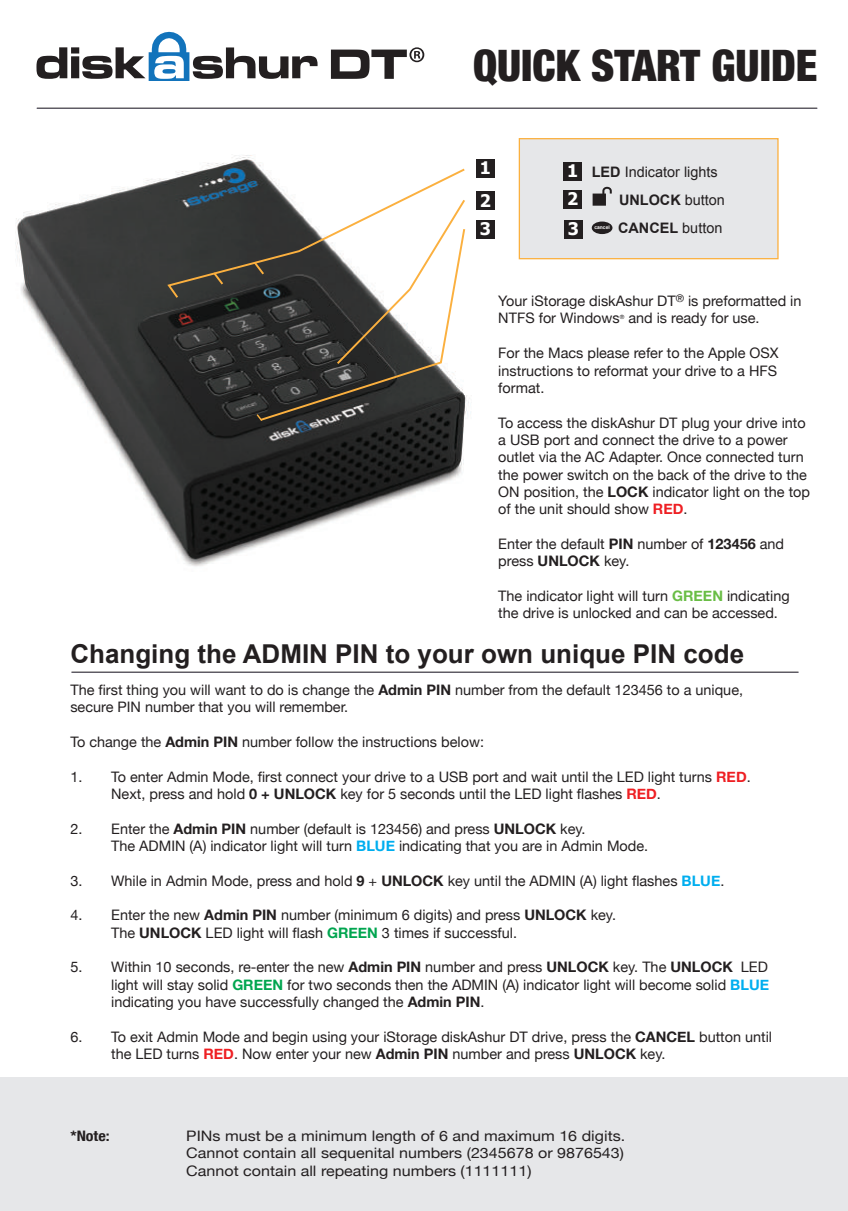
<style>
.page{position:relative;width:848px;height:1211px;background:#fff}
.page>*{position:absolute;margin:0;border:0;box-sizing:border-box;transform-origin:0 0}
.t1{font:900 condensed 43.4px "Helvetica Neue";color:#231f20}
.t2{font:700 26px "Arial";color:#231f20}
.t3{font:700 17.4px/27.8px "Tahoma";color:#fff}
.t4{font:14.4px/17.4px "Helvetica Neue";color:#231f20}
.t5{font:14.4px/17.4px "Helvetica Neue";color:#231f20;text-align:justify;scale:1.11 1}
.t6{font:700 14.4px "Arial";color:#231f20}
.t7{font:14.4px "Arial";color:#231f20}
.t8{font:700 condensed 14.4px "Helvetica Neue";color:#231f20;scale:1.11 1}
.t9{font:5.8px "Helvetica Neue";color:#231f20}
.t10{font:700 5px "Arial";color:#fff}
.s1{font-weight:700}
.s2{font-weight:400}
.s3{font-weight:700;color:#ee1f23}
.s4{font-weight:700;color:#69bd45}
.s5{font-weight:700;color:#00aeef}
.s6{font-weight:700;color:#00a54f}
</style>
<div class="page">
<img style="left:15px;top:155px;width:456px;height:412px">
<div style="left:476px;top:191px;width:19px;height:19px;background:#231f20"></div>
<div style="left:0;top:1077px;width:848px;height:133px;background:#e6e7e9"></div>
<div style="left:519px;top:138px;width:260px;height:121px;background:#e6e7e9;border:1px solid #fbb03f"></div>
<hr style="left:37px;top:108px;width:780px;height:1px;background:#231f20">
<hr style="left:71px;top:671px;width:728px;height:1px;background:#231f20">
<div style="left:564px;top:220px;width:19px;height:18px;background:#231f20"></div>
<div style="left:563px;top:162px;width:19px;height:19px;background:#231f20"></div>
<div style="left:563px;top:190px;width:19px;height:19px;background:#231f20"></div>
<svg style="left:593px;top:186px;width:19px;height:20px"></svg>
<div style="left:476px;top:159px;width:19px;height:19px;background:#231f20"></div>
<div style="left:476px;top:220px;width:19px;height:19px;background:#231f20"></div>
<div style="left:592px;top:221px;width:20px;height:13px;background:#231f20;border-radius:50%"></div>
<svg style="left:166px;top:167px;width:301px;height:255px"></svg>
<svg style="left:36px;top:32px;width:282px;height:49px"></svg>
<svg style="left:331px;top:47px;width:93px;height:32px"></svg>
<h1 class="t1" style="left:473px;top:30px;width:346px">QUICK START GUIDE</h1>
<p class="t3" style="left:480px;top:153px;width:13px">1</p>
<p class="t3" style="left:480px;top:185px;width:13px">2<br>3</p>
<p class="t3" style="left:567px;top:156px;width:13px">1<br>2</p>
<p class="t3" style="left:568px;top:213px;width:13px">3</p>
<p class="t7" style="left:592px;top:162px;width:128px"><span class="s1">LED</span> Indicator lights</p>
<p class="t6" style="left:619px;top:191px;width:107px">UNLOCK <span class="s2">button</span></p>
<p class="t10" style="left:594px;top:224px;width:17px">cancel</p>
<p class="t6" style="left:618px;top:218px;width:106px">CANCEL <span class="s2">button</span></p>
<p class="t4" style="left:498px;top:293px;width:305px">Your iStorage diskAshur DT<sup>®</sup> is preformatted in<br>NTFS for Windows</p>
<p class="t9" style="left:620px;top:313px;width:6px">®</p>
<p class="t4" style="left:628px;top:310px;width:133px">and is ready for use.</p>
<p class="t4" style="left:498px;top:345px;width:282px;text-align:justify">For the Macs please refer to the Apple OSX instructions to reformat your drive to a HFS format.</p>
<p class="t4" style="left:498px;top:414px;width:313px">To access the diskAshur DT plug your drive into a USB port and connect the drive to a power outlet via the AC Adapter. Once connected turn the power switch on the back of the drive to the ON position, the <span class="s1">LOCK</span> indicator light on the top of the unit should show <span class="s3">RED</span>.</p>
<p class="t4" style="left:498px;top:536px;width:287px">Enter the default <span class="s1">PIN</span> number of <span class="s1">123456</span> and press <span class="s1">UNLOCK</span> key.</p>
<p class="t4" style="left:498px;top:588px;width:293px">The indicator light will turn <span class="s4">GREEN</span> indicating the drive is unlocked and can be accessed.</p>
<h2 class="t2" style="left:70px;top:636px;width:675px">Changing the ADMIN PIN to your own unique PIN code</h2>
<p class="t4" style="left:70px;top:681px;width:674px">The first thing you will want to do is change the <span class="s1">Admin PIN</span> number from the default 123456 to a unique, secure PIN number that you will remember.</p>
<p class="t4" style="left:70px;top:733px;width:415px">To change the <span class="s1">Admin PIN</span> number follow the instructions below:</p>
<p class="t4" style="left:111px;top:768px;width:641px;text-indent:-41px">1. To enter Admin Mode, first connect your drive to a USB port and wait until the LED light turns <span class="s3">RED</span>.<br>Next, press and hold <span class="s1">0 + UNLOCK</span> key for 5 seconds until the LED light flashes <span class="s3">RED</span>.</p>
<p class="t4" style="left:111px;top:820px;width:539px;text-indent:-41px">2. Enter the <span class="s1">Admin PIN</span> number (default is 123456) and press <span class="s1">UNLOCK</span> key.<br>The ADMIN (A) indicator light will turn <span class="s5">BLUE</span> indicating that you are in Admin Mode.</p>
<p class="t4" style="left:70px;top:872px;width:656px">3. While in Admin Mode, press and hold <span class="s1">9</span> + <span class="s1">UNLOCK</span> key until the ADMIN (A) light flashes <span class="s5">BLUE</span>.</p>
<p class="t4" style="left:111px;top:907px;width:506px;text-indent:-41px">4. Enter the new <span class="s1">Admin PIN</span> number (minimum 6 digits) and press <span class="s1">UNLOCK</span> key.<br>The <span class="s1">UNLOCK</span> LED light will flash <span class="s6">GREEN</span> 3 times if successful.</p>
<p class="t4" style="left:111px;top:959px;width:659px;text-align:justify;text-indent:-41px">5. Within 10 seconds, re-enter the new <span class="s1">Admin PIN</span> number and press <span class="s1">UNLOCK</span> key. The <span class="s1">UNLOCK</span> LED light will stay solid <span class="s6">GREEN</span> for two seconds then the ADMIN (A) indicator light will become solid <span class="s5">BLUE </span>indicating you have successfully changed the <span class="s1">Admin PIN</span>.</p>
<p class="t4" style="left:111px;top:1028px;width:663px;text-indent:-41px">6. To exit Admin Mode and begin using your iStorage diskAshur DT drive, press the <span class="s1">CANCEL</span> button until the LED turns <span class="s3">RED</span>. Now enter your new <span class="s1">Admin PIN</span> number and press <span class="s1">UNLOCK</span> key.</p>
<p class="t8" style="left:70px;top:1123px;width:37px">*Note:</p>
<p class="t5" style="left:186px;top:1127px;width:397px">PINs must be a minimum length of 6 and maximum 16 digits.<br>Cannot contain all sequenital numbers (2345678 or 9876543)<br>Cannot contain all repeating numbers (1111111)</p>
</div>
